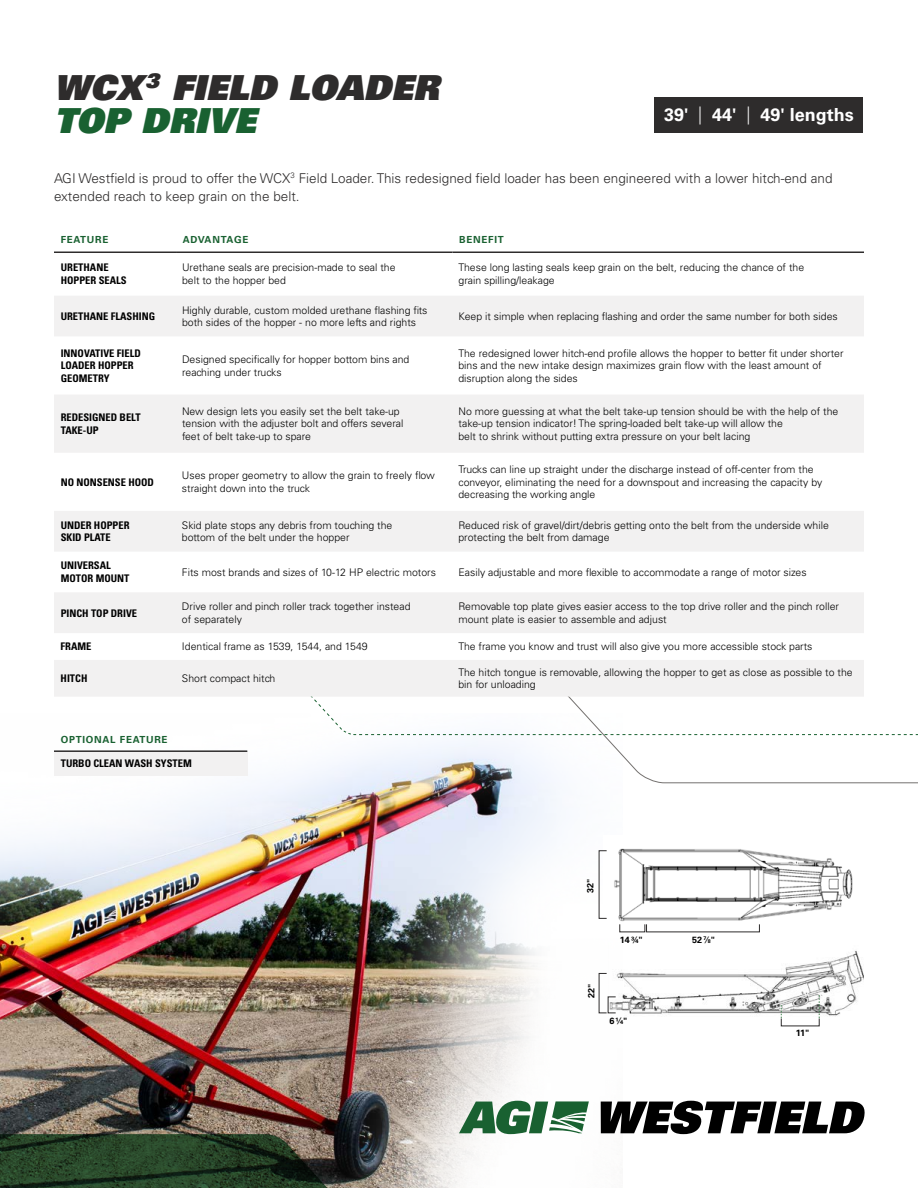
<style>
.page{position:relative;width:918px;height:1188px;background:#fff}
.page>*{position:absolute;margin:0;border:0;box-sizing:border-box;transform-origin:0 0}
.t1{font:34.5px/33px "Univers LT Std X Black Obl";color:#2e2c2c}
.t2{font:700 18px "Univers LT Std";color:#fff}
.t3{font:300 13.5px/18px "Univers LT Std";color:#2e2c2c}
.t4{font:300 10.5px/12.6px "Univers LT Std";color:#000}
.t5{font:700 condensed 10.5px/12.6px "Univers LT Std";color:#000}
.t6{font:700 9.75px "Univers LT Std";letter-spacing:.075em;color:#196131}
.t7{font:700 9px "Univers LT Std";color:#000}
.s1{color:#196131}
.s2{font-weight:300;font-stretch:condensed}
.s3{font-size:5.25px}
</style>
<div class="page">
<img style="left:0;top:750px;width:623px;height:438px">
<div style="left:655px;top:97px;width:208px;height:35px;background:#2e2c2c"></div>
<div style="left:54px;top:751px;width:193px;height:25px;background:#f2f1f1"></div>
<hr style="left:54px;top:750px;width:193px;height:2px;background:#2e2c2c">
<svg style="left:302px;top:697px;width:616px;height:86px"></svg>
<svg style="left:0;top:1134px;width:336px;height:54px"></svg>
<svg style="left:54px;top:296px;width:810px;height:401px;fill:#f2f1f1"></svg>
<hr style="left:54px;top:252px;width:122px;height:1px;background:#2e2c2c">
<hr style="left:176px;top:252px;width:277px;height:1px;background:#2e2c2c">
<hr style="left:453px;top:252px;width:411px;height:1px;background:#2e2c2c">
<svg style="left:459px;top:1101px;width:130px;height:33px"></svg>
<svg style="left:601px;top:1101px;width:264px;height:33px"></svg>
<img style="left:608px;top:941px;width:256px;height:81px">
<img style="left:603px;top:835px;width:250px;height:92px">
<svg style="left:781px;top:1005px;width:1px;height:13px"></svg>
<svg style="left:819px;top:995px;width:1px;height:23px"></svg>
<h1 class="t1" style="left:54px;top:71px;width:386px">WCX<sup>3</sup> FIELD LOADER<br><span class="s1">TOP DRIVE</span></h1>
<h2 class="t2" style="left:664px;top:104px;width:191px">39' <span class="s2">|</span> 44' <span class="s2">|</span> 49' lengths</h2>
<p class="t3" style="left:54px;top:169px;width:780px">AGI Westfield is proud to offer the WCX<sup>3</sup> Field Loader. This redesigned field loader has been engineered with a lower hitch-end and extended reach to keep grain on the belt.</p>
<p class="t6" style="left:61px;top:234px;width:49px">FEATURE</p>
<p class="t6" style="left:183px;top:234px;width:67px">ADVANTAGE</p>
<p class="t6" style="left:459px;top:234px;width:46px">BENEFIT</p>
<p class="t5" style="left:61px;top:261px;width:67px">URETHANE<br>HOPPER SEALS</p>
<p class="t4" style="left:182px;top:261px;width:215px">Urethane seals are precision-made to seal the belt to the hopper bed</p>
<p class="t4" style="left:459px;top:261px;width:347px">These long lasting seals keep grain on the belt, reducing the chance of the grain spilling/leakage</p>
<p class="t5" style="left:61px;top:310px;width:96px">URETHANE FLASHING</p>
<p class="t4" style="left:182px;top:304px;width:247px">Highly durable, custom molded urethane flashing fits both sides of the hopper - no more lefts and rights</p>
<p class="t4" style="left:459px;top:310px;width:381px">Keep it simple when replacing flashing and order the same number for both sides</p>
<p class="t5" style="left:61px;top:347px;width:82px">INNOVATIVE FIELD<br>LOADER HOPPER<br>GEOMETRY</p>
<p class="t4" style="left:182px;top:353px;width:229px">Designed specifically for hopper bottom bins and reaching under trucks</p>
<p class="t4" style="left:458px;top:347px;width:387px">The redesigned lower hitch-end profile allows the hopper to better fit under shorter bins and the new intake design maximizes grain flow with the least amount of disruption along the sides</p>
<p class="t5" style="left:61px;top:411px;width:81px">REDESIGNED BELT<br>TAKE-UP</p>
<p class="t4" style="left:182px;top:405px;width:223px">New design lets you easily set the belt take-up tension with the adjuster bolt and offers several feet of belt take-up to spare</p>
<p class="t4" style="left:458px;top:405px;width:381px">No more guessing at what the belt take-up tension should be with the help of the take-up tension indicator! The spring-loaded belt take-up will allow the<br>belt to shrink without putting extra pressure on your belt lacing</p>
<p class="t5" style="left:61px;top:476px;width:95px">NO NONSENSE HOOD</p>
<p class="t4" style="left:182px;top:469px;width:255px">Uses proper geometry to allow the grain to freely flow straight down into the truck</p>
<p class="t4" style="left:458px;top:463px;width:365px">Trucks can line up straight under the discharge instead of off-center from the conveyor, eliminating the need for a downspout and increasing the capacity by decreasing the working angle</p>
<p class="t5" style="left:61px;top:519px;width:70px">UNDER HOPPER<br>SKID PLATE</p>
<p class="t4" style="left:182px;top:519px;width:212px">Skid plate stops any debris from touching the bottom of the belt under the hopper</p>
<p class="t4" style="left:458px;top:519px;width:372px">Reduced risk of gravel/dirt/debris getting onto the belt from the underside while protecting the belt from damage</p>
<p class="t5" style="left:61px;top:559px;width:70px">UNIVERSAL<br>MOTOR MOUNT</p>
<p class="t4" style="left:182px;top:566px;width:256px">Fits most brands and sizes of 10-12 HP electric motors</p>
<p class="t4" style="left:458px;top:566px;width:350px">Easily adjustable and more flexible to accommodate a range of motor sizes</p>
<p class="t5" style="left:61px;top:606px;width:78px">PINCH TOP DRIVE</p>
<p class="t4" style="left:182px;top:600px;width:230px">Drive roller and pinch roller track together instead of separately</p>
<p class="t4" style="left:458px;top:600px;width:382px">Removable top plate gives easier access to the top drive roller and the pinch roller mount plate is easier to assemble and adjust</p>
<p class="t5" style="left:61px;top:640px;width:32px">FRAME</p>
<p class="t4" style="left:182px;top:640px;width:187px">Identical frame as 1539, 1544, and 1549</p>
<p class="t4" style="left:458px;top:640px;width:356px">The frame you know and trust will also give you more accessible stock parts</p>
<p class="t5" style="left:61px;top:672px;width:28px">HITCH</p>
<p class="t4" style="left:182px;top:672px;width:95px">Short compact hitch</p>
<p class="t4" style="left:458px;top:666px;width:396px">The hitch tongue is removable, allowing the hopper to get as close as possible to the bin for unloading</p>
<p class="t6" style="left:61px;top:734px;width:108px">OPTIONAL FEATURE</p>
<p class="t5" style="left:61px;top:757px;width:133px">TURBO CLEAN WASH SYSTEM</p>
<p class="t7" style="left:585px;top:893px;width:16px;rotate:-90deg">32"</p>
<p class="t7" style="left:620px;top:934px;width:24px">14¾"</p>
<p class="t7" style="left:692px;top:934px;width:24px">52 <sup>7</sup>∕<span class="s3">8</span>"</p>
<p class="t7" style="left:586px;top:998px;width:16px;rotate:-90deg">22"</p>
<p class="t7" style="left:610px;top:1016px;width:19px">61/4"</p>
<p class="t7" style="left:796px;top:1028px;width:15px">11"</p>
</div>
